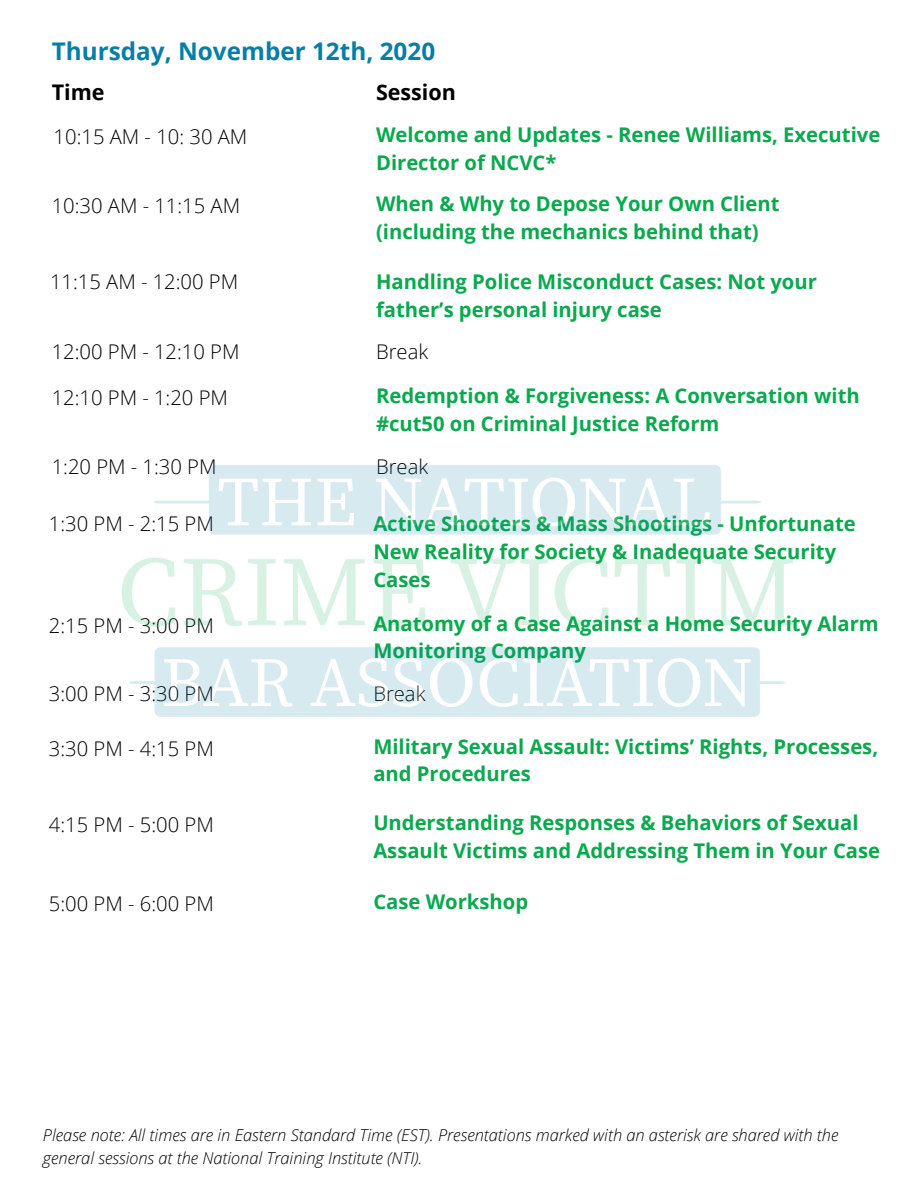
<style>
.page{position:relative;width:918px;height:1188px;background:#fff}
.page>*{position:absolute;margin:0;border:0;box-sizing:border-box;transform-origin:0 0}
.t1{font:700 24.3px "Open Sans";color:#077ea5}
.t2{font:700 21.45px "Open Sans";color:#000}
.t3{font:700 20.25px/27.9px "Open Sans";color:#09a94e}
.t4{font:300 20.25px "Open Sans";color:#000}
.t5{font:italic 300 16.35px/22.6px "Open Sans";color:#000}
</style>
<div class="page">
<img style="left:121px;top:465px;width:672px;height:252px">
<p class="t1" style="left:52px;top:35px;width:385px">Thursday, November 12th, 2020</p>
<p class="t2" style="left:52px;top:77px;width:54px">Time</p>
<p class="t2" style="left:376px;top:77px;width:81px">Session</p>
<p class="t4" style="left:54px;top:122px;width:195px">10:15 AM - 10: 30 AM</p>
<p class="t3" style="left:376px;top:120px;width:506px">Welcome and Updates - Renee Williams, Executive<br>Director of NCVC*</p>
<p class="t4" style="left:52px;top:191px;width:190px">10:30 AM - 11:15 AM</p>
<p class="t4" style="left:50px;top:268px;width:190px">11:15 AM - 12:00 PM</p>
<p class="t3" style="left:376px;top:189px;width:405px">When &amp; Why to Depose Your Own Client (including the mechanics behind that)</p>
<p class="t3" style="left:376px;top:268px;width:442px">Handling Police Misconduct Cases: Not your father’s personal injury case</p>
<p class="t4" style="left:52px;top:337px;width:189px">12:00 PM - 12:10 PM</p>
<p class="t4" style="left:376px;top:337px;width:54px">Break</p>
<p class="t4" style="left:52px;top:383px;width:178px">12:10 PM - 1:20 PM</p>
<p class="t3" style="left:376px;top:381px;width:485px">Redemption &amp; Forgiveness: A Conversation with #cut50 on Criminal Justice Reform</p>
<p class="t4" style="left:52px;top:452px;width:166px">1:20 PM - 1:30 PM</p>
<p class="t4" style="left:376px;top:452px;width:54px">Break</p>
<p class="t4" style="left:49px;top:509px;width:166px">1:30 PM - 2:15 PM</p>
<p class="t4" style="left:49px;top:611px;width:166px">2:15 PM - 3:00 PM</p>
<p class="t3" style="left:373px;top:509px;width:484px">Active Shooters &amp; Mass Shootings - Unfortunate<br>New Reality for Society &amp; Inadequate Security<br>Cases</p>
<p class="t3" style="left:373px;top:609px;width:507px">Anatomy of a Case Against a Home Security Alarm<br>Monitoring Company</p>
<p class="t4" style="left:49px;top:680px;width:166px">3:00 PM - 3:30 PM</p>
<p class="t4" style="left:373px;top:680px;width:54px">Break</p>
<p class="t3" style="left:373px;top:732px;width:506px">Military Sexual Assault: Victims’ Rights, Processes, and Procedures</p>
<p class="t4" style="left:49px;top:734px;width:166px">3:30 PM - 4:15 PM</p>
<p class="t4" style="left:49px;top:810px;width:166px">4:15 PM - 5:00 PM</p>
<p class="t3" style="left:373px;top:808px;width:508px">Understanding Responses &amp; Behaviors of Sexual<br>Assault Victims and Addressing Them in Your Case</p>
<p class="t4" style="left:49px;top:889px;width:166px">5:00 PM - 6:00 PM</p>
<p class="t3" style="left:373px;top:887px;width:156px">Case Workshop</p>
<p class="t5" style="left:43px;top:1123px;width:797px">Please note: All times are in Eastern Standard Time (EST). Presentations marked with an asterisk are shared with the general sessions at the National Training Institute (NTI).</p>
</div>
